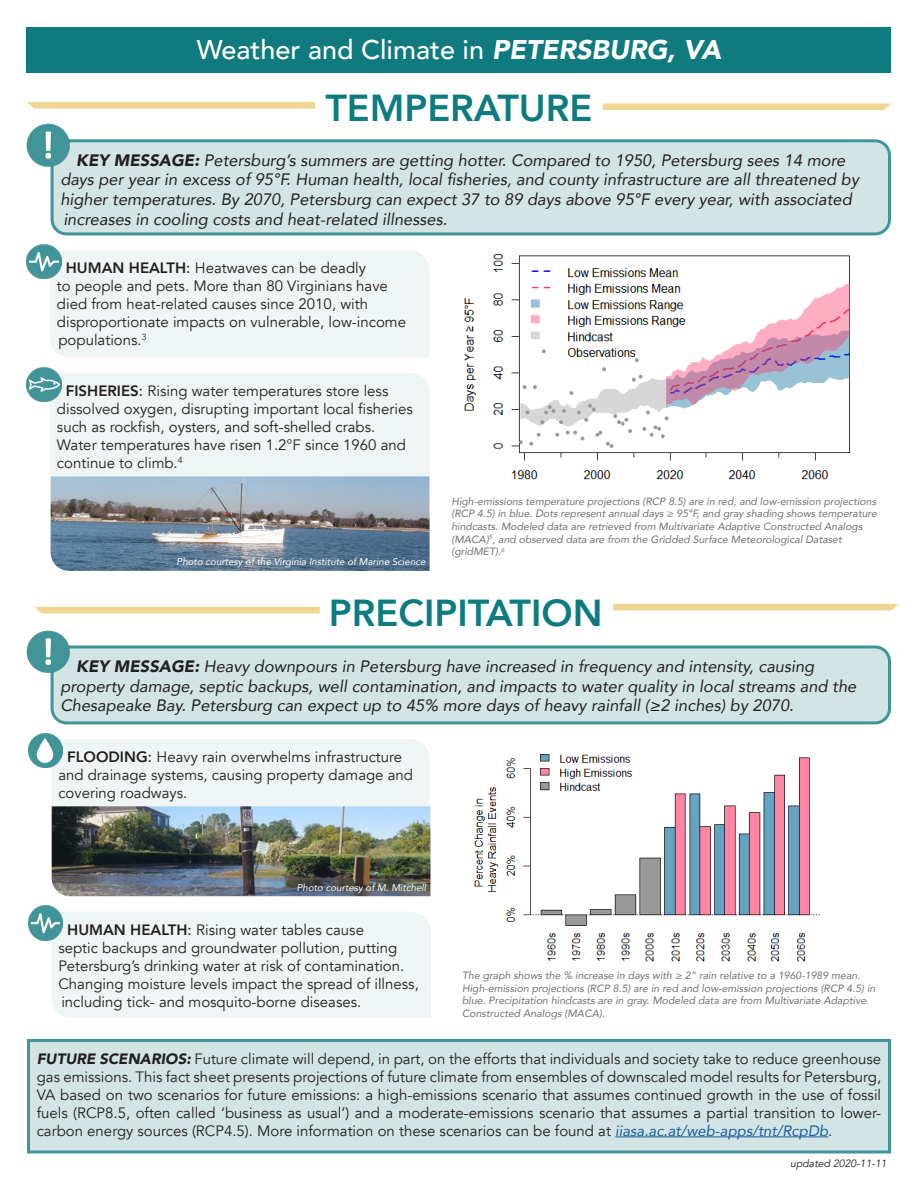
<style>
.page{position:relative;width:918px;height:1188px;background:#fff}
.page>*{position:absolute;margin:0;border:0;box-sizing:border-box;transform-origin:0 0}
.t1{font:800 37.5px "Avenir";color:#0d7b80}
.t2{font:500 27px "Avenir";color:#fff}
.t3{font:italic 16.5px/19.8px "Avenir";color:#231f20}
.t4{font:15px/18px "Avenir";color:#231f20}
.t5{font:italic 10.5px/12.6px "Avenir";color:#706f6f}
.t6{font:italic 10.5px "Avenir";color:#231f20}
.t7{font:italic 9.75px "Avenir";color:#fff}
.s1{font-weight:900;font-style:italic}
.s2{font-weight:900}
.s3{font-weight:800}
.s4{font-weight:500}
.s5{color:#000}
.s6{font-style:italic;color:#175d9e}
</style>
<div class="page">
<img style="left:466px;top:724px;width:367px;height:238px">
<img style="left:456px;top:235px;width:407px;height:245px">
<div style="left:35px;top:607px;width:285px;height:6px;background:#efd691"></div>
<div style="left:613px;top:604px;width:285px;height:6px;background:#efd691"></div>
<div style="left:27px;top:27px;width:864px;height:46px;background:#107b7f"></div>
<svg style="left:27px;top:102px;width:288px;height:7px;background:#f0d898"></svg>
<svg style="left:603px;top:103px;width:288px;height:7px;background:#f0d999"></svg>
<div style="left:52px;top:141px;width:837px;height:93px;background:#d2e4e4;border-radius:14px"></div>
<div style="left:51px;top:139px;width:840px;height:96px;border:3px solid #409599;border-radius:14px"></div>
<img style="left:26px;top:123px;width:51px;height:49px">
<div style="left:50px;top:250px;width:379px;height:107px;background:#eff4f4"></div>
<img style="left:27px;top:244px;width:34px;height:35px">
<div style="left:50px;top:373px;width:379px;height:103px;background:#eff4f4"></div>
<img style="left:27px;top:367px;width:34px;height:35px">
<img style="left:51px;top:476px;width:379px;height:95px">
<div style="left:52px;top:647px;width:837px;height:76px;background:#d2e4e4;border-radius:14px"></div>
<div style="left:51px;top:645px;width:840px;height:79px;border:3px solid #409599;border-radius:14px"></div>
<img style="left:26px;top:630px;width:51px;height:48px">
<div style="left:52px;top:739px;width:377px;height:67px;background:#eff4f4"></div>
<img style="left:28px;top:733px;width:35px;height:34px">
<img style="left:52px;top:806px;width:378px;height:90px">
<svg style="left:27px;top:1039px;width:864px;height:115px;background:#c6ddde"></svg>
<div style="left:52px;top:912px;width:379px;height:106px;background:#eff4f4"></div>
<img style="left:28px;top:906px;width:35px;height:34px">
<p class="t2" style="left:197px;top:26px;width:526px">Weather and Climate in <span class="s1">PETERSBURG, VA</span></p>
<p class="t1" style="left:325px;top:79px;width:269px">TEMPERATURE</p>
<p class="t3" style="left:60px;top:150px;width:800px;text-indent:16px"><span class="s2">KEY MESSAGE:</span> Petersburg’s summers are getting hotter. Compared to 1950, Petersburg sees 14 more days per year in excess of 95°F. Human health, local fisheries, and county infrastructure are all threatened by higher temperatures. By 2070, Petersburg can expect 37 to 89 days above 95°F every year, with associated increases in cooling costs and heat-related illnesses.</p>
<p class="t4" style="left:57px;top:260px;width:351px;text-indent:9px"><span class="s3">HUMAN HEALTH</span><span class="s4">:</span> Heatwaves can be deadly<br>to people and pets. More than 80 Virginians have died from heat-related causes since 2010, with disproportionate impacts on vulnerable, low-income populations.<sup>3</sup></p>
<p class="t4" style="left:57px;top:383px;width:357px;text-indent:9px"><span class="s3">FISHERIES</span><span class="s4">:</span> Rising water temperatures store less dissolved oxygen, disrupting important local fisheries such as rockfish, oysters, and soft-shelled crabs.<br>Water temperatures have risen 1.2°F since 1960 and continue to climb.<sup>4</sup></p>
<p class="t5" style="left:451px;top:495px;width:427px">High-emissions temperature projections (RCP 8.5) are in red, and low-emission projections (RCP 4.5) in blue. Dots represent annual days ≥ 95°F, and gray shading shows temperature hindcasts. Modeled data are retrieved from Multivariate Adaptive Constructed Analogs (MACA)<sup>5</sup>, and observed data are from the Gridded Surface Meteorological Dataset (gridMET).<sup>6</sup></p>
<p class="t7" style="left:177px;top:556px;width:250px">Photo courtesy of the Virginia Institute of Marine Science</p>
<p class="t1" style="left:329px;top:584px;width:275px">PRECIPITATION</p>
<p class="t3" style="left:60px;top:656px;width:798px;text-indent:16px"><span class="s2">KEY MESSAGE:</span> Heavy downpours in Petersburg have increased in frequency and intensity, causing property damage, septic backups, well contamination, and impacts to water quality in local streams and the<br>Chesapeake Bay. Petersburg can expect up to 45% more days of heavy rainfall (<span class="s5">≥</span>2 inches) by 2070.</p>
<p class="t4" style="left:58px;top:748px;width:356px;text-indent:9px"><span class="s3">FLOODING</span><span class="s4">:</span> Heavy rain overwhelms infrastructure and drainage systems, causing property damage and covering roadways.</p>
<p class="t7" style="left:297px;top:882px;width:131px">Photo courtesy of M. Mitchell</p>
<p class="t4" style="left:58px;top:921px;width:362px;text-indent:9px"><span class="s3">HUMAN HEALTH</span><span class="s4">:</span> Rising water tables cause<br>septic backups and groundwater pollution, putting Petersburg’s drinking water at risk of contamination.<br>Changing moisture levels impact the spread of illness, including tick- and mosquito-borne diseases.</p>
<p class="t5" style="left:462px;top:969px;width:415px">The graph shows the % increase in days with ≥ 2” rain relative to a 1960-1989 mean.<br>High-emission projections (RCP 8.5) are in red and low-emission projections (RCP 4.5) in blue. Precipitation hindcasts are in gray. Modeled data are from Multivariate Adaptive Constructed Analogs (MACA).</p>
<p class="t4" style="left:37px;top:1050px;width:846px;text-align:justify"><span class="s1">FUTURE SCENARIOS:</span> Future climate will depend, in part, on the efforts that individuals and society take to reduce greenhouse gas emissions. This fact sheet presents projections of future climate from ensembles of downscaled model results for Petersburg, VA based on two scenarios for future emissions: a high-emissions scenario that assumes continued growth in the use of fossil fuels (RCP8.5, often called ‘business as usual’) and a moderate-emissions scenario that assumes a partial transition to lower&shy;carbon energy sources (RCP4.5). More information on these scenarios can be found at <span class="s6">iiasa.ac.at/web-apps/tnt/RcpDb</span>.</p>
<p class="t6" style="left:790px;top:1157px;width:98px">updated 2020-11-11</p>
</div>
